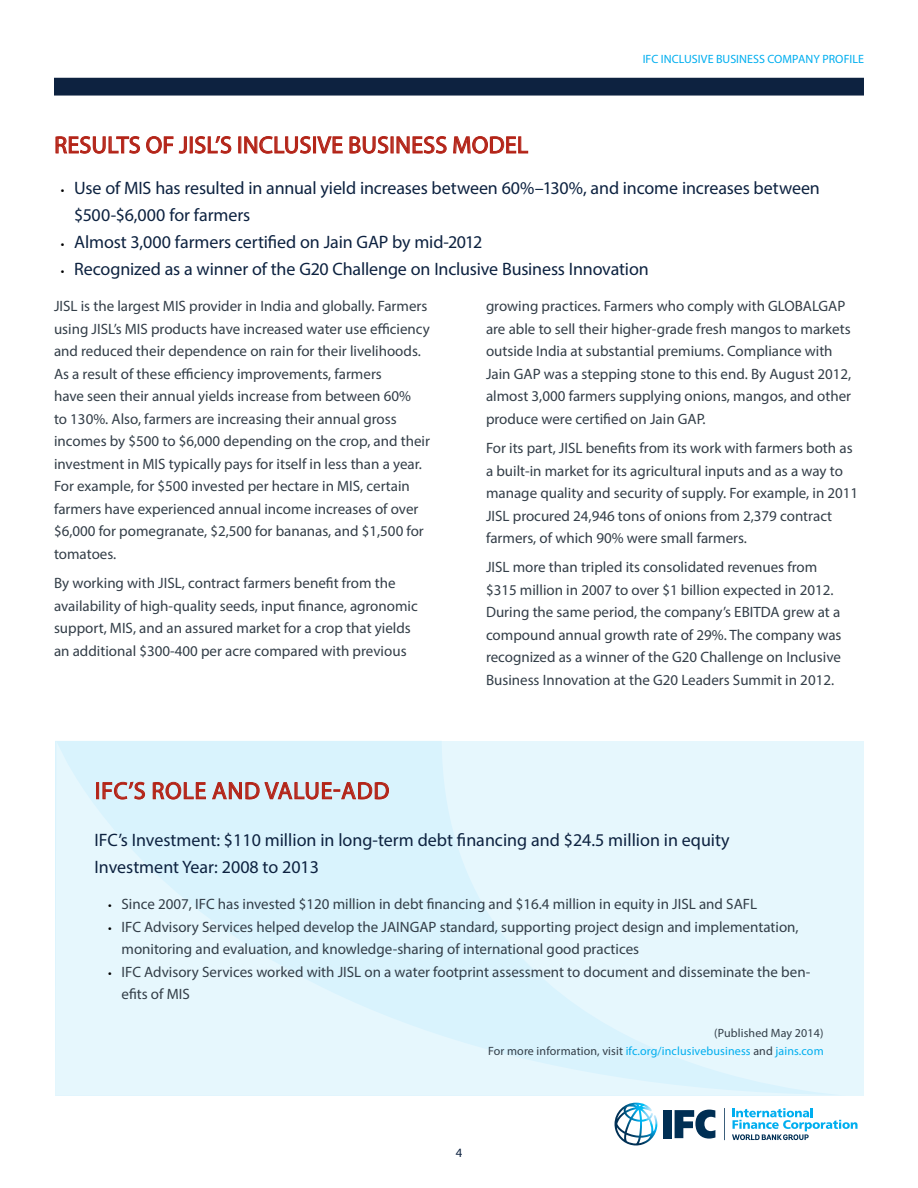
<style>
.page{position:relative;width:918px;height:1188px;background:#fff}
.page>*{position:absolute;margin:0;border:0;box-sizing:border-box;transform-origin:0 0}
.t1{font:24px "Myriad Pro";letter-spacing:.01em;color:#b32317}
.t2{font:18px/27px "Myriad Pro";letter-spacing:-.005em;color:#0d2240}
.t3{font:15px/22.5px "Myriad Pro";color:#333e48}
.t4{font:12.75px "Myriad Pro";color:#0d2240}
.t5{font:12px/18px "Myriad Pro";letter-spacing:.01em;color:#333e48;text-align:right}
.t6{font:12px "Myriad Pro";letter-spacing:.005em;color:#00aeef}
.s1{font-size:12.75px;color:#000}
.s2{color:#00aeef}
</style>
<div class="page">
<div style="left:663px;top:1110px;width:9px;height:28px;background:#002f54"></div>
<svg style="left:675px;top:1110px;width:40px;height:29px"></svg>
<svg style="left:732px;top:1108px;width:126px;height:32px"></svg>
<hr style="left:724px;top:1108px;width:1px;height:32px;background:#002f54">
<svg style="left:615px;top:1103px;width:42px;height:43px"></svg>
<div style="left:54px;top:78px;width:810px;height:18px;background:#0d2240"></div>
<svg style="left:55px;top:741px;width:809px;height:355px;background:#e1f5fc"></svg>
<div style="left:96px;top:782px;width:3px;height:17px;border:1px solid #b32317"></div>
<svg style="left:103px;top:782px;width:42px;height:17px"></svg>
<svg style="left:153px;top:782px;width:53px;height:17px"></svg>
<svg style="left:212px;top:782px;width:47px;height:17px"></svg>
<svg style="left:265px;top:782px;width:124px;height:17px;background:#cdb5b9"></svg>
<svg style="left:56px;top:136px;width:84px;height:18px"></svg>
<svg style="left:146px;top:136px;width:27px;height:18px"></svg>
<svg style="left:179px;top:136px;width:52px;height:18px"></svg>
<svg style="left:239px;top:136px;width:72px;height:18px"></svg>
<div style="left:313px;top:137px;width:3px;height:16px;border:1px solid #b32317"></div>
<svg style="left:317px;top:136px;width:25px;height:18px"></svg>
<svg style="left:350px;top:136px;width:96px;height:18px"></svg>
<svg style="left:453px;top:136px;width:75px;height:18px"></svg>
<p class="t6" style="left:643px;top:52px;width:223px">IFC INCLUSIVE BUSINESS COMPANY PROFILE</p>
<h1 class="t1" style="left:54px;top:130px;width:13px">results</h1>
<h1 class="t1" style="left:146px;top:130px;width:111px">of JISL’S Inclusi</h1>
<h1 class="t1" style="left:318px;top:130px;width:44px">ve Business</h1>
<h1 class="t1" style="left:452px;top:130px;width:35px">Model</h1>
<p class="t2" style="left:74px;top:174px;width:747px;text-indent:-14px"><span class="s1">•</span> Use of MIS has resulted in annual yield increases between 60%–130%, and income increases between $500-$6,000 for farmers</p>
<p class="t2" style="left:61px;top:228px;width:423px"><span class="s1">•</span> Almost 3,000 farmers certified on Jain GAP by mid-2012</p>
<p class="t2" style="left:61px;top:255px;width:590px"><span class="s1">•</span> Recognized as a winner of the G20 Challenge on Inclusive Business Innovation</p>
<p class="t3" style="left:54px;top:295px;width:378px">JISL is the largest MIS provider in India and globally. Farmers using JISL’s MIS products have increased water use efficiency and reduced their dependence on rain for their livelihoods.<br>As a result of these efficiency improvements, farmers<br>have seen their annual yields increase from between 60%<br>to 130%. Also, farmers are increasing their annual gross incomes by $500 to $6,000 depending on the crop, and their investment in MIS typically pays for itself in less than a year.<br>For example, for $500 invested per hectare in MIS, certain farmers have experienced annual income increases of over $6,000 for pomegranate, $2,500 for bananas, and $1,500 for tomatoes.</p>
<p class="t3" style="left:54px;top:572px;width:365px">By working with JISL, contract farmers benefit from the availability of high-quality seeds, input finance, agronomic support, MIS, and an assured market for a crop that yields an additional $300-400 per acre compared with previous</p>
<p class="t3" style="left:486px;top:295px;width:367px">growing practices. Farmers who comply with GLOBALGAP are able to sell their higher-grade fresh mangos to markets outside India at substantial premiums. Compliance with Jain GAP was a stepping stone to this end. By August 2012, almost 3,000 farmers supplying onions, mangos, and other produce were certified on Jain GAP.</p>
<p class="t3" style="left:486px;top:437px;width:374px">For its part, JISL benefits from its work with farmers both as a built-in market for its agricultural inputs and as a way to manage quality and security of supply. For example, in 2011<br>JISL procured 24,946 tons of onions from 2,379 contract farmers, of which 90% were small farmers.</p>
<p class="t3" style="left:486px;top:556px;width:357px">JISL more than tripled its consolidated revenues from $315 million in 2007 to over $1 billion expected in 2012.<br>During the same period, the company’s EBITDA grew at a compound annual growth rate of 29%. The company was recognized as a winner of the G20 Challenge on Inclusive Business Innovation at the G20 Leaders Summit in 2012.</p>
<h1 class="t1" style="left:95px;top:776px;width:71px">IFC’s role</h1>
<h1 class="t1" style="left:212px;top:776px;width:17px">and</h1>
<h1 class="t1" style="left:265px;top:776px;width:28px">value</h1>
<h1 class="t1" style="left:333px;top:776px;width:25px">-add</h1>
<p class="t2" style="left:94px;top:826px;width:637px">IFC’s Investment: $110 million in long-term debt financing and $24.5 million in equity<br>Investment Year: 2008 to 2013</p>
<p class="t3" style="left:108px;top:893px;width:651px"><span class="s1">•</span> Since 2007, IFC has invested $120 million in debt financing and $16.4 million in equity in JISL and SAFL</p>
<p class="t3" style="left:122px;top:915px;width:679px;text-indent:-14px"><span class="s1">•</span> IFC Advisory Services helped develop the JAINGAP standard, supporting project design and implementation, monitoring and evaluation, and knowledge-sharing of international good practices</p>
<p class="t3" style="left:122px;top:960px;width:690px;text-indent:-14px"><span class="s1">•</span> IFC Advisory Services worked with JISL on a water footprint assessment to document and disseminate the ben&shy;efits of MIS</p>
<p class="t5" style="left:488px;top:1024px;width:337px">(Published May 2014)<br>For more information, visit <span class="s2">ifc.org/inclusivebusiness</span> and <span class="s2">jains.com</span></p>
<p class="t4" style="left:456px;top:1145px;width:8px">4</p>
</div>
